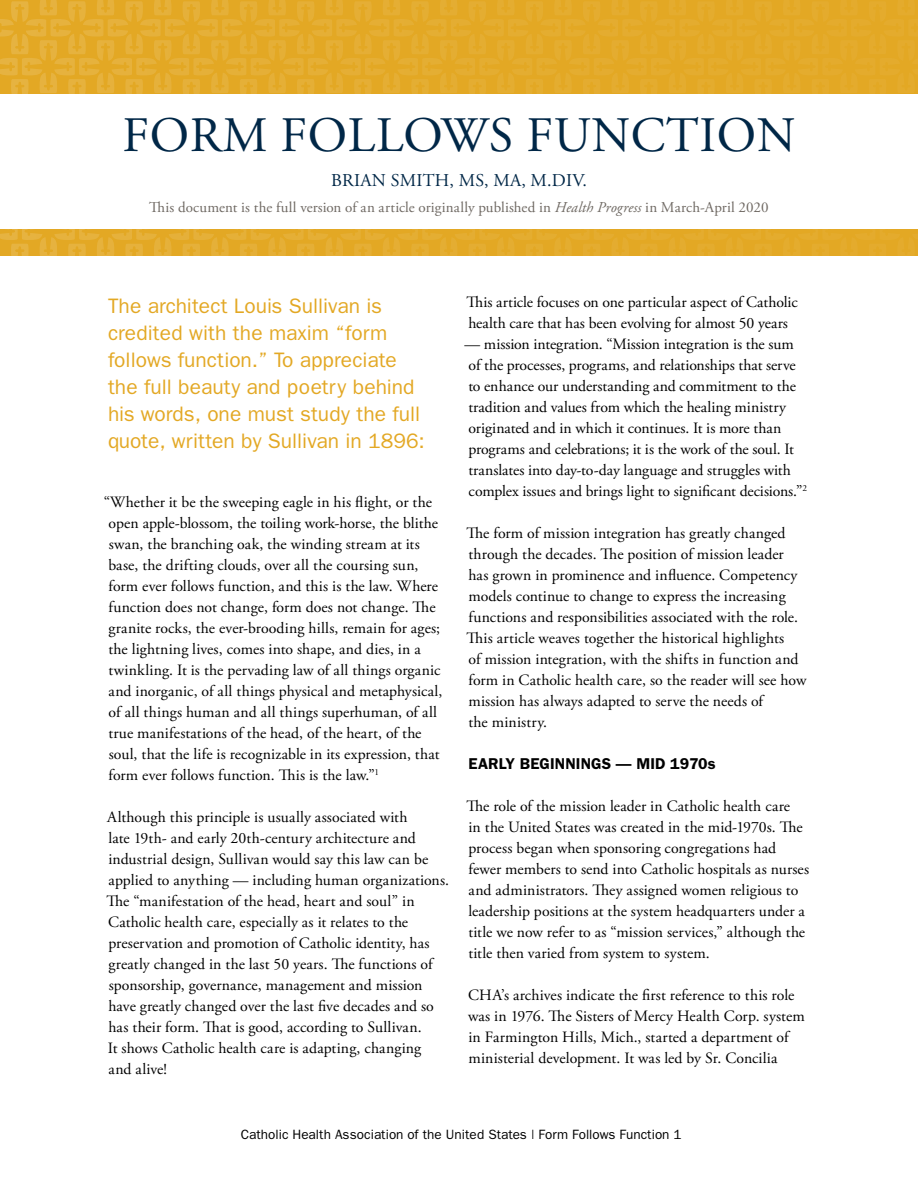
<style>
.page{position:relative;width:918px;height:1188px;background:#fff}
.page>*{position:absolute;margin:0;border:0;box-sizing:border-box;transform-origin:0 0}
.t1{font:49.5px "Adobe Garamond Pro";letter-spacing:.015em;color:#002747}
.t2{font:21px/27px "Franklin Gothic";color:#e3a824}
.t3{font:18px "Adobe Garamond Pro";letter-spacing:.015em;color:#002747}
.t4{font:15.75px/21px "Adobe Garamond Pro";letter-spacing:.005em;color:#000}
.t5{font:600 15.75px "Franklin Gothic";letter-spacing:.005em;color:#000}
.t6{font:15px "Adobe Garamond Pro";letter-spacing:.01em;color:#6f6963}
.t7{font:13.5px "Franklin Gothic";color:#000}
.s1{font-style:italic}
</style>
<div class="page">
<svg style="left:0;top:230px;width:918px;height:26px;background:#e3aa2a"></svg>
<svg style="left:0;top:0;width:918px;height:94px;background:#e3aa2a"></svg>
<h1 class="t1" style="left:122px;top:106px;width:675px">FORM FOLLOWS FUNCTION</h1>
<p class="t3" style="left:331px;top:170px;width:257px">BRIAN SMITH, MS, MA, M.DIV.</p>
<p class="t6" style="left:149px;top:198px;width:621px">This document is the full version of an article originally published in <span class="s1">Health Progress</span> in March-April 2020</p>
<h2 class="t2" style="left:108px;top:292px;width:318px">The architect Louis Sullivan is credited with the maxim “form follows function.” To appreciate the full beauty and poetry behind his words, one must study the full quote, written by Sullivan in 1896:</h2>
<p class="t4" style="left:104px;top:492px;width:340px">“Whether it be the sweeping eagle in his flight, or the open apple-blossom, the toiling work-horse, the blithe swan, the branching oak, the winding stream at its base, the drifting clouds, over all the coursing sun, form ever follows function, and this is the law. Where function does not change, form does not change. The granite rocks, the ever-brooding hills, remain for ages; the lightning lives, comes into shape, and dies, in a twinkling. It is the pervading law of all things organic and inorganic, of all things physical and metaphysical, of all things human and all things superhuman, of all true manifestations of the head, of the heart, of the soul, that the life is recognizable in its expression, that form ever follows function. This is the law.”<sup>1</sup></p>
<p class="t4" style="left:107px;top:807px;width:344px">Although this principle is usually associated with<br>late 19th- and early 20th-century architecture and industrial design, Sullivan would say this law can be applied to anything — including human organizations.<br>The “manifestation of the head, heart and soul” in Catholic health care, especially as it relates to the preservation and promotion of Catholic identity, has greatly changed in the last 50 years. The functions of sponsorship, governance, management and mission have greatly changed over the last five decades and so has their form. That is good, according to Sullivan.<br>It shows Catholic health care is adapting, changing<br>and alive!</p>
<p class="t4" style="left:467px;top:292px;width:333px">This article focuses on one particular aspect of Catholic health care that has been evolving for almost 50 years</p>
<p class="t4" style="left:465px;top:334px;width:344px">— mission integration. “Mission integration is the sum of the processes, programs, and relationships that serve to enhance our understanding and commitment to the tradition and values from which the healing ministry originated and in which it continues. It is more than programs and celebrations; it is the work of the soul. It translates into day-to-day language and struggles with complex issues and brings light to significant decisions.”<sup>2</sup></p>
<p class="t4" style="left:467px;top:523px;width:341px">The form of mission integration has greatly changed through the decades. The position of mission leader<br>has grown in prominence and influence. Competency models continue to change to express the increasing functions and responsibilities associated with the role.<br>This article weaves together the historical highlights<br>of mission integration, with the shifts in function and form in Catholic health care, so the reader will see how mission has always adapted to serve the needs of<br>the ministry.</p>
<p class="t5" style="left:469px;top:755px;width:249px">EARLY BEGINNINGS — MID 1970s</p>
<p class="t4" style="left:467px;top:796px;width:344px">The role of the mission leader in Catholic health care<br>in the United States was created in the mid-1970s. The process began when sponsoring congregations had fewer members to send into Catholic hospitals as nurses and administrators. They assigned women religious to leadership positions at the system headquarters under a title we now refer to as “mission services,” although the title then varied from system to system.</p>
<p class="t4" style="left:468px;top:985px;width:338px">CHA’s archives indicate the first reference to this role was in 1976. The Sisters of Mercy Health Corp. system in Farmington Hills, Mich., started a department of ministerial development. It was led by Sr. Concilia</p>
<p class="t7" style="left:241px;top:1127px;width:442px">Catholic Health Association of the United States | Form Follows Function 1</p>
</div>
